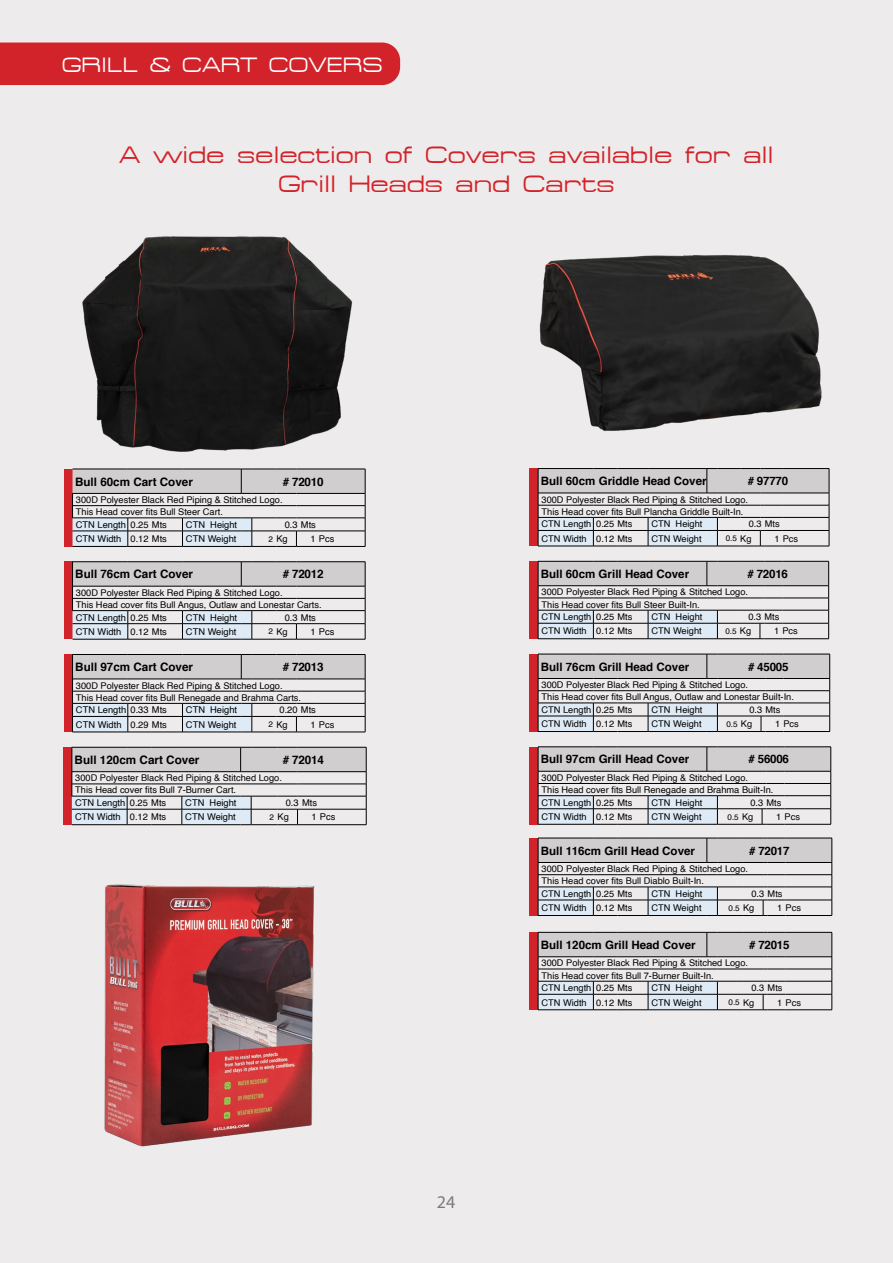
<style>
.page{position:relative;width:893px;height:1263px;background:#eeebec}
.page>*{position:absolute;margin:0;border:0;box-sizing:border-box;transform-origin:0 0}
.t1{font:24px/28.8px "Federation";color:#d2232a;text-align:center}
.t2{font:21px "Federation";color:#fff}
.t3{font:18px "Myriad Pro";color:#7b7c7f}
.t4{font:700 11.7px "Helvetica";color:#000}
.t5{font:700 11.55px "Helvetica";color:#000}
.t6{font:9.3px/12.5px "Helvetica";color:#000}
.t7{font:8.1px "Helvetica";color:#000}
.s1{font-size:8.1px}
.s2{font-size:9.3px}
</style>
<div class="page">
<div style="left:64px;top:469px;width:9px;height:77px;background:#d2232a"></div>
<svg style="left:72px;top:469px;width:294px;height:78px"></svg>
<div style="left:0;top:43px;width:400px;height:42px;background:#d2232a"></div>
<img style="left:539px;top:255px;width:283px;height:176px">
<div style="left:64px;top:562px;width:9px;height:77px;background:#d2232a"></div>
<svg style="left:72px;top:561px;width:294px;height:79px"></svg>
<div style="left:64px;top:654px;width:9px;height:78px;background:#d2232a"></div>
<svg style="left:72px;top:654px;width:294px;height:79px"></svg>
<div style="left:63px;top:747px;width:9px;height:78px;background:#d2232a"></div>
<svg style="left:72px;top:747px;width:295px;height:78px"></svg>
<div style="left:530px;top:468px;width:8px;height:78px;background:#d2232a"></div>
<svg style="left:538px;top:468px;width:292px;height:79px"></svg>
<div style="left:530px;top:561px;width:8px;height:78px;background:#d2232a"></div>
<svg style="left:538px;top:561px;width:291px;height:78px"></svg>
<div style="left:530px;top:654px;width:8px;height:77px;background:#d2232a"></div>
<svg style="left:538px;top:654px;width:292px;height:78px"></svg>
<div style="left:530px;top:747px;width:8px;height:77px;background:#d2232a"></div>
<svg style="left:538px;top:746px;width:293px;height:79px"></svg>
<div style="left:530px;top:838px;width:8px;height:77px;background:#d2232a"></div>
<svg style="left:538px;top:838px;width:295px;height:78px"></svg>
<div style="left:530px;top:932px;width:8px;height:78px;background:#d2232a"></div>
<svg style="left:538px;top:932px;width:295px;height:78px"></svg>
<img style="left:82px;top:236px;width:271px;height:216px">
<img style="left:104px;top:884px;width:211px;height:263px">
<h2 class="t2" style="left:62px;top:53px;width:322px">GRILL &amp; CART COVERS</h2>
<h1 class="t1" style="left:119px;top:141px;width:655px">A wide selection of Covers available for all<br>Grill Heads and Carts</h1>
<p class="t4" style="left:75px;top:472px;width:119px">Bull 60cm Cart Cover</p>
<p class="t4" style="left:283px;top:472px;width:42px"># 72010</p>
<p class="t6" style="left:76px;top:494px;width:208px">300D Polyester Black Red Piping &amp; Stitched Logo.<br>This Head cover fits Bull Steer Cart.<br>CTN Length 0.25 Mts</p>
<p class="t6" style="left:186px;top:519px;width:53px">CTN Height</p>
<p class="t6" style="left:285px;top:519px;width:33px">0.3 Mts</p>
<p class="t5" style="left:541px;top:472px;width:167px">Bull 60cm Griddle Head Cover</p>
<p class="t5" style="left:748px;top:472px;width:42px"># 97770</p>
<p class="t6" style="left:541px;top:493px;width:208px">300D Polyester Black Red Piping &amp; Stitched Logo.<br>This Head cover fits Bull Plancha Griddle Built-In.<br>CTN Length 0.25 Mts</p>
<p class="t6" style="left:651px;top:518px;width:52px">CTN Height</p>
<p class="t6" style="left:749px;top:518px;width:33px">0.3 Mts</p>
<p class="t6" style="left:76px;top:533px;width:93px">CTN Width 0.12 Mts</p>
<p class="t6" style="left:186px;top:533px;width:52px">CTN Weight</p>
<p class="t6" style="left:269px;top:533px;width:21px"><span class="s1">2</span> Kg</p>
<p class="t6" style="left:310px;top:533px;width:26px">1 Pcs</p>
<p class="t4" style="left:75px;top:565px;width:119px">Bull 76cm Cart Cover</p>
<p class="t4" style="left:283px;top:565px;width:42px"># 72012</p>
<p class="t6" style="left:76px;top:586px;width:247px">300D Polyester Black Red Piping &amp; Stitched Logo.<br>This Head cover fits Bull Angus, Outlaw and Lonestar Carts.<br>CTN Length 0.25 Mts</p>
<p class="t6" style="left:186px;top:611px;width:53px">CTN Height</p>
<p class="t6" style="left:285px;top:611px;width:33px">0.3 Mts</p>
<p class="t6" style="left:541px;top:532px;width:92px">CTN Width 0.12 Mts</p>
<p class="t6" style="left:651px;top:532px;width:52px">CTN Weight</p>
<p class="t7" style="left:726px;top:532px;width:27px">0.5 <span class="s2">Kg</span></p>
<p class="t6" style="left:774px;top:532px;width:25px">1 Pcs</p>
<p class="t5" style="left:541px;top:564px;width:150px">Bull 60cm Grill Head Cover</p>
<p class="t5" style="left:748px;top:564px;width:42px"># 72016</p>
<p class="t6" style="left:541px;top:586px;width:208px">300D Polyester Black Red Piping &amp; Stitched Logo.<br>This Head cover fits Bull Steer Built-In.<br>CTN Length 0.25 Mts</p>
<p class="t6" style="left:651px;top:611px;width:52px">CTN Height</p>
<p class="t6" style="left:748px;top:611px;width:33px">0.3 Mts</p>
<p class="t6" style="left:76px;top:626px;width:93px">CTN Width 0.12 Mts</p>
<p class="t6" style="left:186px;top:626px;width:52px">CTN Weight</p>
<p class="t6" style="left:269px;top:626px;width:21px"><span class="s1">2</span> Kg</p>
<p class="t6" style="left:310px;top:626px;width:26px">1 Pcs</p>
<p class="t4" style="left:75px;top:657px;width:119px">Bull 97cm Cart Cover</p>
<p class="t4" style="left:283px;top:657px;width:42px"># 72013</p>
<p class="t6" style="left:76px;top:679px;width:227px">300D Polyester Black Red Piping &amp; Stitched Logo.<br>This Head cover fits Bull Renegade and Brahma Carts.<br>CTN Length 0.33 Mts</p>
<p class="t6" style="left:186px;top:704px;width:53px">CTN Height</p>
<p class="t6" style="left:279px;top:704px;width:38px">0.20 Mts</p>
<p class="t6" style="left:541px;top:625px;width:92px">CTN Width 0.12 Mts</p>
<p class="t6" style="left:651px;top:625px;width:52px">CTN Weight</p>
<p class="t7" style="left:725px;top:625px;width:27px">0.5 <span class="s2">Kg</span></p>
<p class="t6" style="left:774px;top:625px;width:25px">1 Pcs</p>
<p class="t5" style="left:541px;top:657px;width:150px">Bull 76cm Grill Head Cover</p>
<p class="t5" style="left:748px;top:657px;width:42px"># 45005</p>
<p class="t6" style="left:541px;top:679px;width:254px">300D Polyester Black Red Piping &amp; Stitched Logo.<br>This Head cover fits Bull Angus, Outlaw and Lonestar Built-In.<br>CTN Length 0.25 Mts</p>
<p class="t6" style="left:651px;top:704px;width:52px">CTN Height</p>
<p class="t6" style="left:749px;top:704px;width:33px">0.3 Mts</p>
<p class="t6" style="left:76px;top:718px;width:92px">CTN Width 0.29 Mts</p>
<p class="t6" style="left:186px;top:718px;width:52px">CTN Weight</p>
<p class="t6" style="left:269px;top:718px;width:21px"><span class="s1">2</span> Kg</p>
<p class="t6" style="left:310px;top:718px;width:26px">1 Pcs</p>
<p class="t4" style="left:75px;top:750px;width:126px">Bull 120cm Cart Cover</p>
<p class="t4" style="left:283px;top:750px;width:42px"># 72014</p>
<p class="t6" style="left:75px;top:772px;width:208px">300D Polyester Black Red Piping &amp; Stitched Logo.<br>This Head cover fits Bull 7-Burner Cart.<br>CTN Length 0.25 Mts</p>
<p class="t6" style="left:185px;top:797px;width:53px">CTN Height</p>
<p class="t6" style="left:286px;top:797px;width:33px">0.3 Mts</p>
<p class="t6" style="left:541px;top:718px;width:92px">CTN Width 0.12 Mts</p>
<p class="t6" style="left:651px;top:718px;width:52px">CTN Weight</p>
<p class="t7" style="left:726px;top:718px;width:27px">0.5 <span class="s2">Kg</span></p>
<p class="t6" style="left:775px;top:718px;width:25px">1 Pcs</p>
<p class="t5" style="left:541px;top:750px;width:150px">Bull 97cm Grill Head Cover</p>
<p class="t5" style="left:749px;top:750px;width:42px"># 56006</p>
<p class="t6" style="left:541px;top:772px;width:233px">300D Polyester Black Red Piping &amp; Stitched Logo.<br>This Head cover fits Bull Renegade and Brahma Built-In.<br>CTN Length 0.25 Mts</p>
<p class="t6" style="left:651px;top:796px;width:52px">CTN Height</p>
<p class="t6" style="left:750px;top:796px;width:33px">0.3 Mts</p>
<p class="t6" style="left:75px;top:811px;width:93px">CTN Width 0.12 Mts</p>
<p class="t6" style="left:185px;top:811px;width:52px">CTN Weight</p>
<p class="t6" style="left:270px;top:811px;width:21px"><span class="s1">2</span> Kg</p>
<p class="t6" style="left:311px;top:811px;width:26px">1 Pcs</p>
<p class="t6" style="left:541px;top:811px;width:92px">CTN Width 0.12 Mts</p>
<p class="t6" style="left:651px;top:811px;width:52px">CTN Weight</p>
<p class="t7" style="left:727px;top:810px;width:27px">0.5 <span class="s2">Kg</span></p>
<p class="t6" style="left:776px;top:811px;width:25px">1 Pcs</p>
<p class="t5" style="left:541px;top:841px;width:156px">Bull 116cm Grill Head Cover</p>
<p class="t5" style="left:749px;top:841px;width:42px"># 72017</p>
<p class="t6" style="left:541px;top:863px;width:208px">300D Polyester Black Red Piping &amp; Stitched Logo.<br>This Head cover fits Bull Diablo Built-In.<br>CTN Length 0.25 Mts</p>
<p class="t6" style="left:651px;top:888px;width:52px">CTN Height</p>
<p class="t6" style="left:751px;top:888px;width:33px">0.3 Mts</p>
<p class="t6" style="left:541px;top:902px;width:92px">CTN Width 0.12 Mts</p>
<p class="t6" style="left:651px;top:902px;width:52px">CTN Weight</p>
<p class="t7" style="left:729px;top:902px;width:27px">0.5 <span class="s2">Kg</span></p>
<p class="t6" style="left:777px;top:902px;width:25px">1 Pcs</p>
<p class="t5" style="left:541px;top:935px;width:156px">Bull 120cm Grill Head Cover</p>
<p class="t5" style="left:749px;top:935px;width:42px"># 72015</p>
<p class="t6" style="left:541px;top:957px;width:208px">300D Polyester Black Red Piping &amp; Stitched Logo.<br>This Head cover fits Bull 7-Burner Built-In.<br>CTN Length 0.25 Mts</p>
<p class="t6" style="left:651px;top:982px;width:52px">CTN Height</p>
<p class="t6" style="left:751px;top:982px;width:33px">0.3 Mts</p>
<p class="t6" style="left:541px;top:996px;width:92px">CTN Width 0.12 Mts</p>
<p class="t6" style="left:651px;top:996px;width:52px">CTN Weight</p>
<p class="t7" style="left:729px;top:996px;width:27px">0.5 <span class="s2">Kg</span></p>
<p class="t6" style="left:777px;top:996px;width:25px">1 Pcs</p>
<h3 class="t3" style="left:437px;top:1191px;width:20px">24</h3>
</div>
